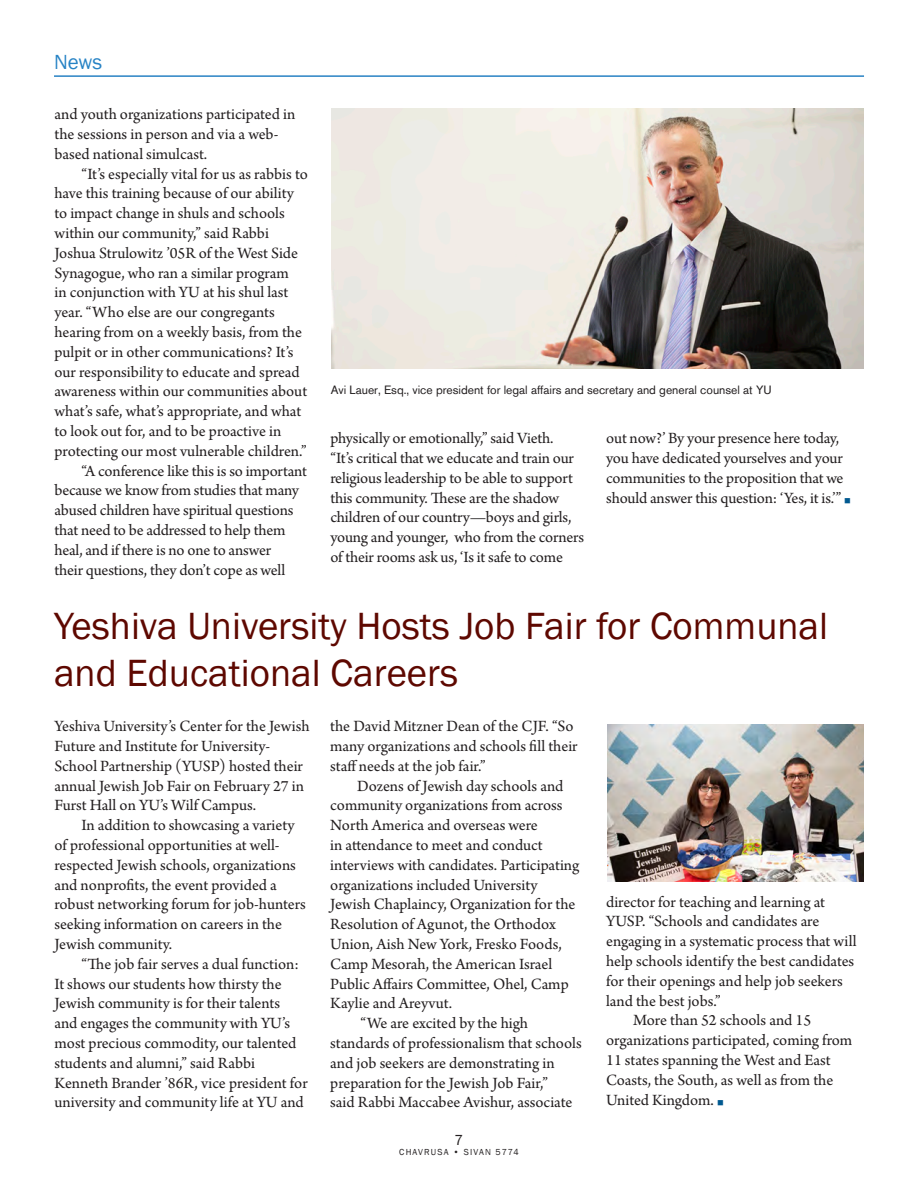
<style>
.page{position:relative;width:918px;height:1188px;background:#fff}
.page>*{position:absolute;margin:0;border:0;box-sizing:border-box;transform-origin:0 0}
.t1{font:39px/46.8px "Franklin Gothic";color:#5e0800}
.t2{font:21px "Franklin Gothic";color:#2783c5}
.dues_locations{font:16.5px/19.8px "Arno Pro";letter-spacing:-.005em;color:#231f20}
.t3{font:15px "Franklin Gothic";color:#231f20}
.t4{font:12px "Akzidenz Grotesk Std";color:#231f20}
.t5{font:9px "Franklin Gothic";letter-spacing:.13em;color:#231f20}
.s1{color:#005990}
</style>
<div class="page">
<hr style="left:54px;top:75px;width:810px;height:2px;background:#2882c4">
<img style="left:332px;top:108px;width:532px;height:261px">
<img style="left:608px;top:725px;width:256px;height:157px">
<p class="t2" style="left:54px;top:49px;width:50px">News</p>
<p class="dues_locations" style="left:54px;top:105px;width:242px">and youth organizations participated in the sessions in person and via a web&shy;based national simulcast.</p>
<p class="dues_locations" style="left:54px;top:165px;width:255px;text-indent:27px">“It’s especially vital for us as rabbis to have this training because of our ability to impact change in shuls and schools within our community,” said Rabbi Joshua Strulowitz ’05R of the West Side Synagogue, who ran a similar program<br>in conjunction with YU at his shul last year. “Who else are our congregants hearing from on a weekly basis, from the pulpit or in other communications? It’s our responsibility to educate and spread awareness within our communities about what’s safe, what’s appropriate, and what to look out for, and to be proactive in protecting our most vulnerable children.”</p>
<p class="dues_locations" style="left:54px;top:462px;width:254px;text-indent:27px">“A conference like this is so important because we know from studies that many abused children have spiritual questions that need to be addressed to help them heal, and if there is no one to answer<br>their questions, they don’t cope as well</p>
<p class="t4" style="left:331px;top:382px;width:443px">Avi Lauer, Esq., vice president for legal affairs and secretary and general counsel at YU</p>
<p class="dues_locations" style="left:330px;top:429px;width:255px">physically or emotionally,” said Vieth.<br>“It’s critical that we educate and train our religious leadership to be able to support this community. These are the shadow children of our country—boys and girls, young and younger, who from the corners of their rooms ask us, ‘Is it safe to come</p>
<p class="dues_locations" style="left:606px;top:429px;width:246px">out now?’ By your presence here today, you have dedicated yourselves and your communities to the proposition that we should answer this question: ‘Yes, it is.’” <span class="s1">■</span></p>
<p class="t1" style="left:54px;top:604px;width:776px">Yeshiva University Hosts Job Fair for Communal and Educational Careers</p>
<p class="dues_locations" style="left:54px;top:717px;width:257px">Yeshiva University’s Center for the Jewish Future and Institute for University-School Partnership (YUSP) hosted their annual Jewish Job Fair on February 27 in Furst Hall on YU’s Wilf Campus.</p>
<p class="dues_locations" style="left:54px;top:816px;width:253px;text-indent:27px">In addition to showcasing a variety of professional opportunities at well&shy;respected Jewish schools, organizations and nonprofits, the event provided a robust networking forum for job-hunters seeking information on careers in the Jewish community.</p>
<p class="dues_locations" style="left:54px;top:955px;width:255px;text-indent:27px">“The job fair serves a dual function:<br>It shows our students how thirsty the Jewish community is for their talents<br>and engages the community with YU’s most precious commodity, our talented students and alumni,” said Rabbi Kenneth Brander ’86R, vice president for university and community life at YU and</p>
<p class="dues_locations" style="left:330px;top:717px;width:249px">the David Mitzner Dean of the CJF. “So many organizations and schools fill their staff needs at the job fair.”</p>
<p class="dues_locations" style="left:330px;top:777px;width:250px;text-indent:27px">Dozens of Jewish day schools and community organizations from across North America and overseas were<br>in attendance to meet and conduct interviews with candidates. Participating organizations included University Jewish Chaplaincy, Organization for the Resolution of Agunot, the Orthodox Union, Aish New York, Fresko Foods, Camp Mesorah, the American Israel Public Affairs Committee, Ohel, Camp Kaylie and Areyvut.</p>
<p class="dues_locations" style="left:330px;top:1014px;width:253px;text-indent:30px">“We are excited by the high standards of professionalism that schools and job seekers are demonstrating in preparation for the Jewish Job Fair,”<br>said Rabbi Maccabee Avishur, associate</p>
<p class="dues_locations" style="left:606px;top:893px;width:252px">director for teaching and learning at YUSP. “Schools and candidates are engaging in a systematic process that will help schools identify the best candidates for their openings and help job seekers land the best jobs.”</p>
<p class="dues_locations" style="left:606px;top:1011px;width:248px;text-indent:27px">More than 52 schools and 15 organizations participated, coming from<br>11 states spanning the West and East<br>Coasts, the South, as well as from the<br>United Kingdom. <span class="s1">■</span></p>
<p class="t3" style="left:455px;top:1130px;width:10px">7</p>
<p class="t5" style="left:399px;top:1147px;width:121px">CHAVRUSA • SIVAN 5774</p>
</div>
